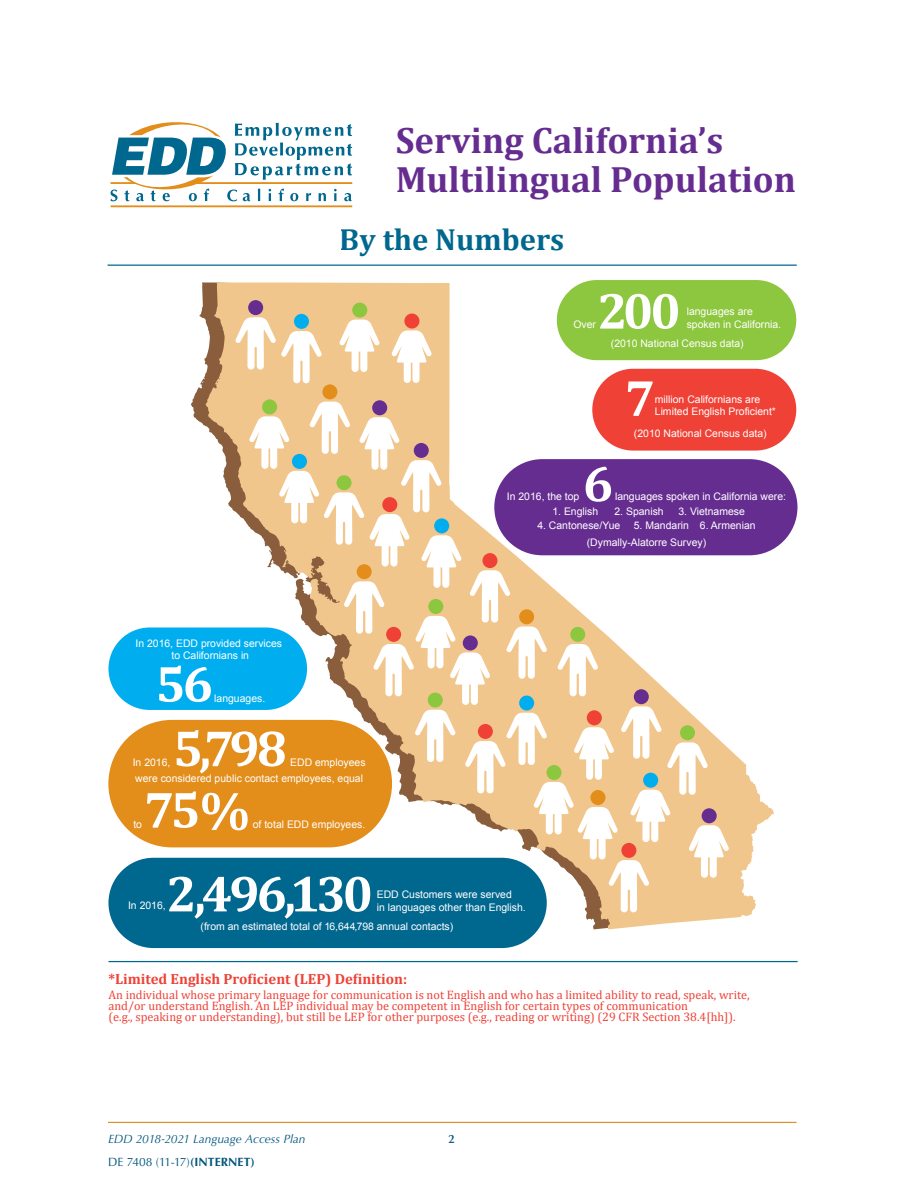
<style>
.page{position:relative;width:918px;height:1188px;background:#fff}
.page>*{position:absolute;margin:0;border:0;box-sizing:border-box;transform-origin:0 0}
.t1{font:700 51.6px "Cambria";letter-spacing:-.07em;color:#fff}
.t2{font:700 36.75px/39.3px "Cambria";color:#662d91}
.t3{font:700 30.75px "Cambria";color:#00678f}
.t4{font:700 14.7px "Cambria";color:#ef4136}
.t5{font:12.3px/11.1px "Cambria";color:#ef4136}
.t6{font:italic 12px "Optima";letter-spacing:-.005em;color:#00567d}
.t7{font:12px "Optima";letter-spacing:-.04em;color:#00567d}
.t8{font:600 12px "Optima";color:#00567d}
.t9{font:10.5px/12.5px "Arial";color:#fff}
.s1{font-weight:700}
</style>
<div class="page">
<hr style="left:108px;top:1122px;width:688px;height:1px;background:#d57e00">
<hr style="left:108px;top:265px;width:689px;height:1px;background:#00678f">
<hr style="left:108px;top:961px;width:690px;height:1px;background:#00678f">
<hr style="left:111px;top:205px;width:241px;height:2px;background:#e38d1a">
<svg style="left:110px;top:122px;width:242px;height:79px"></svg>
<svg style="left:206px;top:282px;width:568px;height:647px"></svg>
<div style="left:322px;top:384px;width:15px;height:15px;background:#e38d1a;border-radius:50%"></div>
<div style="left:248px;top:300px;width:15px;height:15px;background:#662d91;border-radius:50%"></div>
<svg style="left:294px;top:314px;width:15px;height:15px"></svg>
<svg style="left:235px;top:317px;width:87px;height:66px"></svg>
<div style="left:404px;top:314px;width:15px;height:15px;background:#ef4136;border-radius:50%"></div>
<svg style="left:391px;top:330px;width:41px;height:53px"></svg>
<div style="left:352px;top:303px;width:15px;height:15px;background:#8dc63f;border-radius:50%"></div>
<svg style="left:339px;top:320px;width:41px;height:52px"></svg>
<svg style="left:262px;top:399px;width:15px;height:15px"></svg>
<svg style="left:372px;top:400px;width:15px;height:15px"></svg>
<svg style="left:249px;top:402px;width:480px;height:510px"></svg>
<div style="left:494px;top:459px;width:303px;height:96px;background:#662d91;border-radius:48px"></div>
<div style="left:592px;top:369px;width:204px;height:82px;background:#ef4136;border-radius:41px"></div>
<div style="left:557px;top:280px;width:239px;height:80px;background:#8dc63f;border-radius:40px"></div>
<div style="left:108px;top:627px;width:199px;height:83px;background:#00aeef;border-radius:41px"></div>
<div style="left:108px;top:858px;width:439px;height:90px;background:#00678f;border-radius:45px"></div>
<div style="left:108px;top:720px;width:284px;height:127px;background:#e38d1a;border-radius:64px"></div>
<h2 class="t2" style="left:395px;top:119px;width:402px">Serving California’s<br>Multilingual Population</h2>
<h3 class="t3" style="left:340px;top:218px;width:226px">By the Numbers</h3>
<p class="t1" style="left:597px;top:275px;width:85px">200</p>
<p class="t9" style="left:687px;top:306px;width:68px">languages are</p>
<p class="t9" style="left:573px;top:319px;width:24px">Over</p>
<p class="t9" style="left:687px;top:318px;width:96px">spoken in California.</p>
<p class="t9" style="left:611px;top:338px;width:134px">(2010 National Census data)</p>
<p class="t1" style="left:625px;top:362px;width:32px">7</p>
<p class="t9" style="left:655px;top:393px;width:123px">million Californians are<br>Limited English Proficient*</p>
<p class="t9" style="left:634px;top:427px;width:134px">(2010 National Census data)</p>
<p class="t1" style="left:583px;top:447px;width:32px">6</p>
<p class="t9" style="left:507px;top:490px;width:74px">In 2016, the top</p>
<p class="t9" style="left:615px;top:490px;width:173px">languages spoken in California were:</p>
<p class="t9" style="left:552px;top:505px;width:47px">1. English</p>
<p class="t9" style="left:614px;top:505px;width:51px">2. Spanish</p>
<p class="t9" style="left:634px;top:519px;width:123px">5. Mandarin 6. Armenian</p>
<p class="t9" style="left:678px;top:505px;width:68px">3. Vietnamese</p>
<p class="t9" style="left:537px;top:520px;width:84px">4. Cantonese/Yue</p>
<p class="t9" style="left:135px;top:637px;width:148px;text-align:center">In 2016, EDD provided services to Californians in</p>
<p class="t1" style="left:155px;top:648px;width:59px">56</p>
<p class="t9" style="left:214px;top:692px;width:53px">languages.</p>
<p class="t1" style="left:173px;top:712px;width:116px">5,798</p>
<p class="t9" style="left:133px;top:756px;width:39px">In 2016,</p>
<p class="t1" style="left:144px;top:774px;width:108px">75%</p>
<p class="t9" style="left:290px;top:756px;width:77px">EDD employees</p>
<p class="t9" style="left:135px;top:772px;width:229px">were considered public contact employees, equal</p>
<p class="t9" style="left:253px;top:818px;width:114px">of total EDD employees.</p>
<p class="t9" style="left:133px;top:818px;width:10px">to</p>
<p class="t1" style="left:166px;top:857px;width:208px">2,496,130</p>
<p class="t9" style="left:377px;top:888px;width:151px">EDD Customers were served<br>in languages other than English.</p>
<p class="t9" style="left:128px;top:899px;width:39px">In 2016,</p>
<p class="t9" style="left:201px;top:921px;width:254px">(from an estimated total of 16,644,798 annual contacts)</p>
<p class="t9" style="left:587px;top:536px;width:121px">(Dymally-Alatorre Survey)</p>
<p class="t4" style="left:108px;top:969px;width:300px">*Limited English Proficient (LEP) Definition:</p>
<p class="t5" style="left:108px;top:989px;width:643px">An individual whose primary language for communication is not English and who has a limited ability to read, speak, write, and/or understand English. An LEP individual may be competent in English for certain types of communication<br>(e.g., speaking or understanding), but still be LEP for other purposes (e.g., reading or writing) (29 CFR Section 38.4[hh]).</p>
<p class="t6" style="left:108px;top:1132px;width:199px">EDD 2018-2021 Language Access Plan</p>
<p class="t8" style="left:448px;top:1132px;width:8px">2</p>
<p class="t7" style="left:108px;top:1155px;width:148px">DE 7408 (11-17)<span class="s1">(INTERNET)</span></p>
</div>
